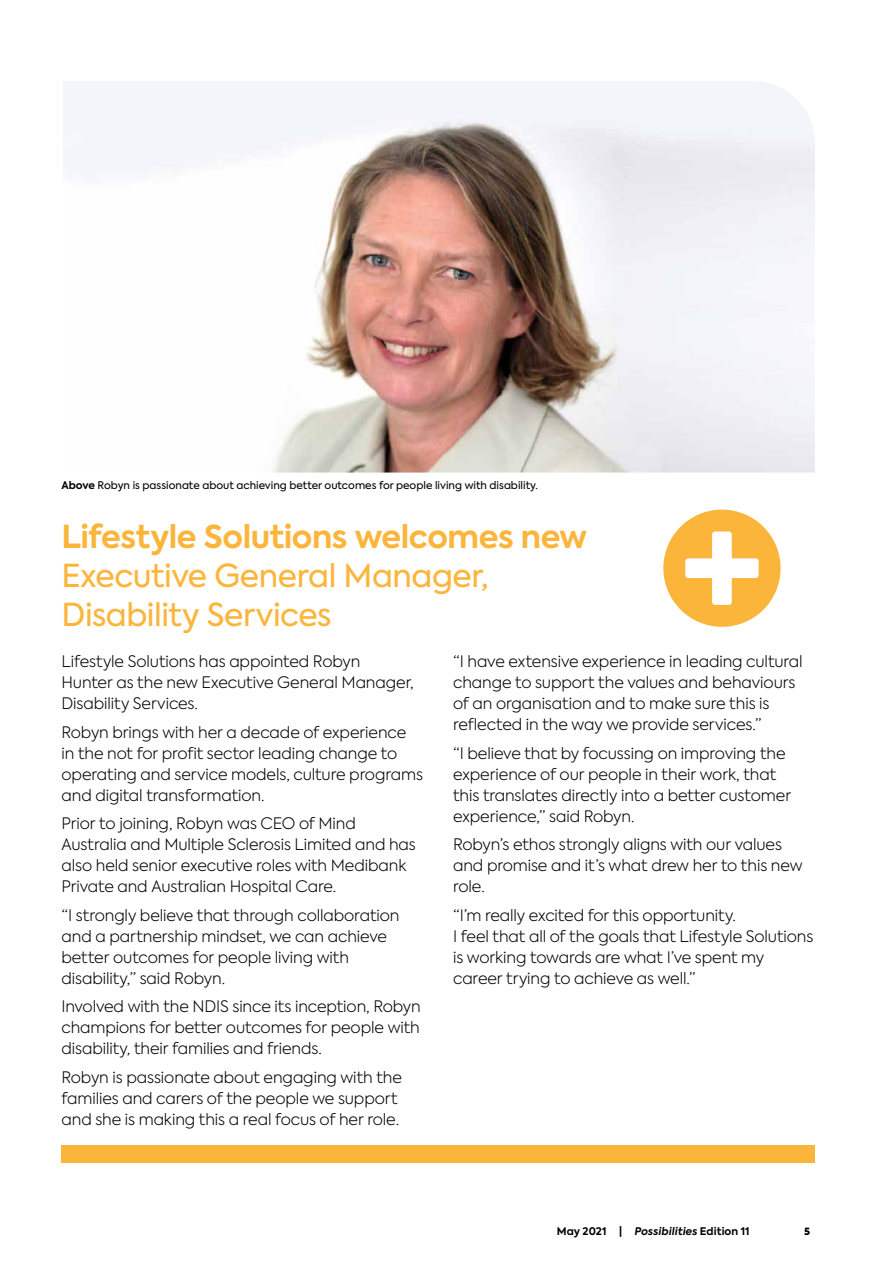
<style>
.page{position:relative;width:893px;height:1263px;background:#fff}
.page>*{position:absolute;margin:0;border:0;box-sizing:border-box;transform-origin:0 0}
.t1{font:31.5px/39px "Axiforma";letter-spacing:-.015em;color:#fcb53b}
.t2{font:700 31.5px "Axiforma";letter-spacing:-.01em;color:#fcb53b}
.t3{font:300 15.75px/21px "Axiforma";letter-spacing:-.005em;color:#000}
.t4{font:10.5px "Axiforma";color:#000}
.t5{font:700 10.5px "Axiforma";letter-spacing:.01em;color:#000}
.t6{font:900 10.05px "Axiforma";color:#000}
.s1{font-weight:700}
.s2{font-style:italic}
</style>
<div class="page">
<img style="left:63px;top:81px;width:752px;height:391px">
<div style="left:62px;top:1145px;width:753px;height:17px;background:#fcb53b"></div>
<svg style="left:663px;top:510px;width:118px;height:117px"></svg>
<p class="t4" style="left:62px;top:478px;width:478px"><span class="s1">Above</span> Robyn is passionate about achieving better outcomes for people living with disability.</p>
<h1 class="t2" style="left:62px;top:515px;width:527px">Lifestyle Solutions welcomes new</h1>
<h1 class="t1" style="left:62px;top:556px;width:429px">Executive General Manager,<br>Disability Services</h1>
<p class="t3" style="left:62px;top:651px;width:354px">Lifestyle Solutions has appointed Robyn<br>Hunter as the new Executive General Manager,<br>Disability Services.</p>
<p class="t3" style="left:62px;top:722px;width:363px">Robyn brings with her a decade of experience in the not for profit sector leading change to operating and service models, culture programs and digital transformation.</p>
<p class="t3" style="left:62px;top:813px;width:356px">Prior to joining, Robyn was CEO of Mind Australia and Multiple Sclerosis Limited and has also held senior executive roles with Medibank Private and Australian Hospital Care.</p>
<p class="t3" style="left:62px;top:904px;width:340px">“I strongly believe that through collaboration and a partnership mindset, we can achieve better outcomes for people living with disability,” said Robyn.</p>
<p class="t3" style="left:62px;top:996px;width:361px;text-align:justify">Involved with the NDIS since its inception, Robyn champions for better outcomes for people with disability, their families and friends.</p>
<p class="t3" style="left:62px;top:1066px;width:342px">Robyn is passionate about engaging with the families and carers of the people we support and she is making this a real focus of her role.</p>
<p class="t3" style="left:453px;top:651px;width:351px">“I have extensive experience in leading cultural change to support the values and behaviours of an organisation and to make sure this is reflected in the way we provide services.”</p>
<p class="t3" style="left:453px;top:742px;width:339px">“I believe that by focussing on improving the experience of our people in their work, that this translates directly into a better customer experience,” said Robyn.</p>
<p class="t3" style="left:453px;top:834px;width:351px">Robyn’s ethos strongly aligns with our values and promise and it’s what drew her to this new role.</p>
<p class="t3" style="left:453px;top:904px;width:362px">“I’m really excited for this opportunity.<br>I feel that all of the goals that Lifestyle Solutions is working towards are what I’ve spent my career trying to achieve as well.”</p>
<p class="t5" style="left:557px;top:1223px;width:194px">May 2021 | <span class="s2">Possibilities</span> Edition 11</p>
<p class="t6" style="left:804px;top:1224px;width:7px">5</p>
</div>
